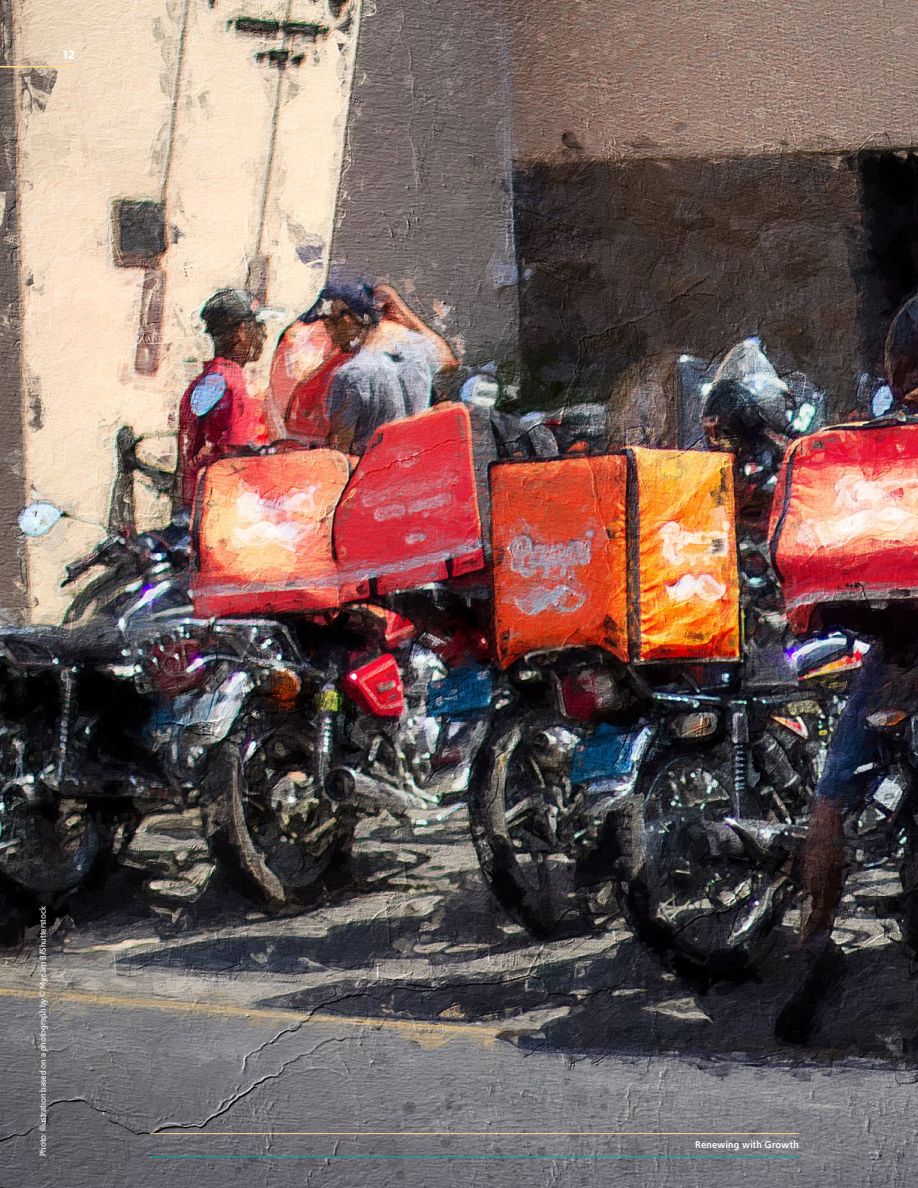
<style>
.page{position:relative;width:918px;height:1188px;background:#fff}
.page>*{position:absolute;margin:0;border:0;box-sizing:border-box;transform-origin:0 0}
.t1{font:600 12.75px "Upgrade";color:#fff}
.t2{font:500 10.5px "Upgrade";letter-spacing:.025em;color:#fff}
.t3{font:9px "Upgrade";color:#fff}
</style>
<div class="page">
<img style="left:0;top:0;width:918px;height:1188px">
<hr style="left:0;top:66px;width:75px;height:2px;background:#ffdc8d">
<hr style="left:150px;top:1156px;width:649px;height:1px;background:#00a9a4">
<hr style="left:150px;top:1133px;width:649px;height:1px;background:#ffdc8d">
<h1 class="t1" style="left:63px;top:46px;width:13px">12</h1>
<p class="t3" style="left:37px;top:1156px;width:252px;rotate:-90deg">Photo: Illustration based on a photograph by © Myriam B/Shutterstock</p>
<p class="t2" style="left:695px;top:1138px;width:105px">Renewing with Growth</p>
</div>
